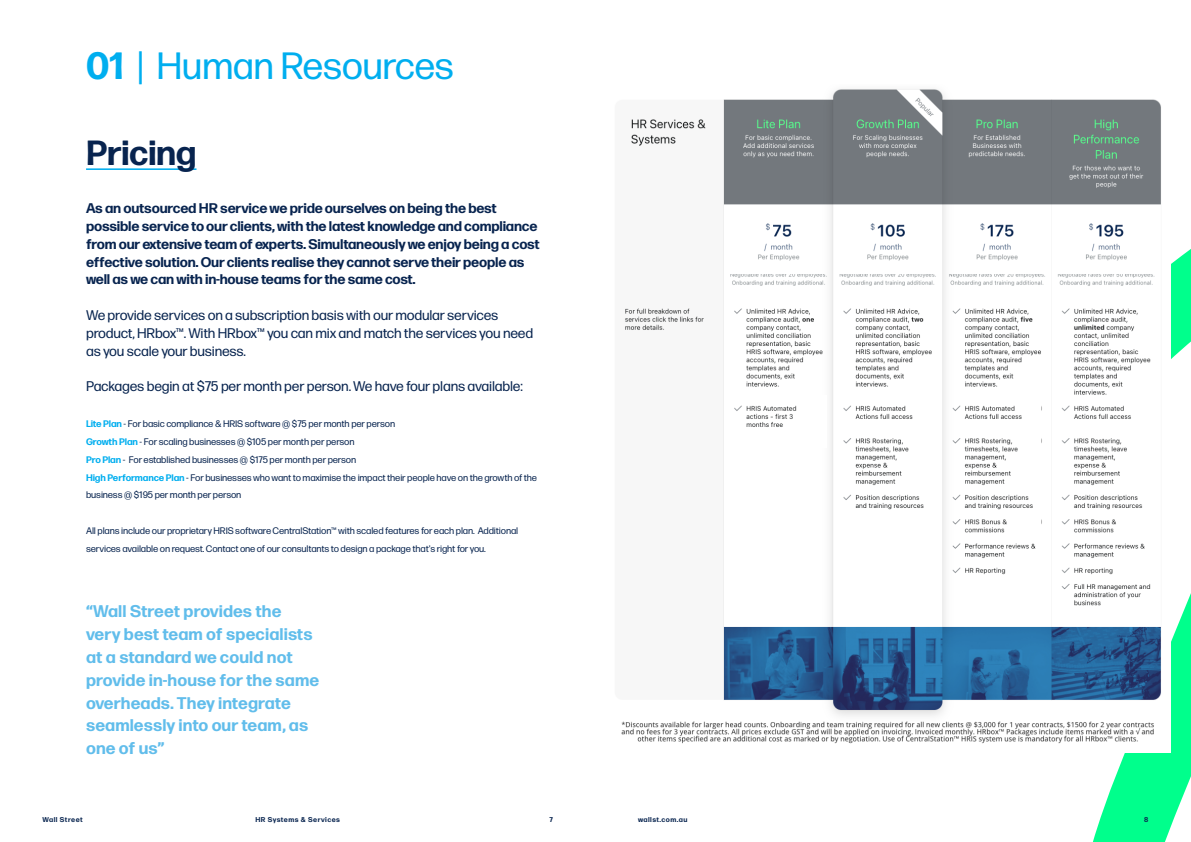
<style>
.page{position:relative;width:1191px;height:842px;background:#fff}
.page>*{position:absolute;margin:0;border:0;box-sizing:border-box;transform-origin:0 0}
._01_SmallHeadline{font:38px "Forma DJR Micro";letter-spacing:-.015em;color:#00aeef}
._01_SmallHeadline-2{font:700 34.9px "Forma DJR Micro";letter-spacing:-.015em;color:#08244f}
._05_Quote{font:700 16.9px/22.8px "Forma DJR Micro";letter-spacing:.005em;color:#61bdeb}
._02_IntroPara{font:700 14px/17.8px "Forma DJR Micro";letter-spacing:-.015em;color:#08244f}
._02_IntroPara-2{font:14px/17.8px "Forma DJR Micro";letter-spacing:-.015em;color:#08244f}
._02_IntroPara-3{font:9.5px/17.8px "Forma DJR Micro";letter-spacing:-.015em;color:#08244f}
._01_SmallHeadline-3{font:700 7px "Forma DJR Micro";letter-spacing:.065em;color:#08244f}
.s1{font-weight:700}
.s2{font-weight:700;color:#00aeef}
</style>
<div class="page">
<svg style="left:1093px;top:249px;width:98px;height:593px;fill:#00ff8c"></svg>
<img style="left:621px;top:273px;width:550px;height:479px">
<hr style="left:86px;top:168px;width:110px;height:2px;background:#00aeef">
<div style="left:815px;top:395px;width:11px;height:52px;background:#fff"></div>
<div style="left:925px;top:395px;width:11px;height:52px;background:#fff"></div>
<div style="left:1030px;top:395px;width:10px;height:52px;background:#fff"></div>
<div style="left:1143px;top:395px;width:10px;height:52px;background:#fff"></div>
<div style="left:1143px;top:517px;width:10px;height:18px;background:#fff"></div>
<div style="left:1030px;top:517px;width:10px;height:18px;background:#fff"></div>
<img style="left:631px;top:89px;width:540px;height:184px">
<p class="_01_SmallHeadline" style="left:86px;top:42px;width:369px"><span class="s1">01</span> | Human Resources</p>
<p class="_01_SmallHeadline-2" style="left:86px;top:130px;width:112px">Pricing</p>
<p class="_02_IntroPara" style="left:86px;top:199px;width:455px">As an outsourced HR service we pride ourselves on being the best possible service to our clients, with the latest knowledge and compliance from our extensive team of experts. Simultaneously we enjoy being a cost effective solution. Our clients realise they cannot serve their people as well as we can with in-house teams for the same cost.</p>
<p class="_02_IntroPara-2" style="left:86px;top:306px;width:449px">We provide services on a subscription basis with our modular services product, HRbox™. With HRbox™ you can mix and match the services you need as you scale your business.</p>
<p class="_02_IntroPara-2" style="left:86px;top:377px;width:438px">Packages begin at $75 per month per person. We have four plans available:</p>
<p class="_02_IntroPara-3" style="left:86px;top:414px;width:311px"><span class="s2">Lite Plan</span> - For basic compliance &amp; HRIS software @ $75 per month per person</p>
<p class="_02_IntroPara-3" style="left:86px;top:432px;width:270px"><span class="s2">Growth Plan</span> - For scaling businesses @ $105 per month per person</p>
<p class="_02_IntroPara-3" style="left:86px;top:450px;width:272px"><span class="s2">Pro Plan</span> - For established businesses @ $175 per month per person</p>
<p class="_02_IntroPara-3" style="left:86px;top:468px;width:452px"><span class="s2">High Performance Plan</span> - For businesses who want to maximise the impact their people have on the growth of the business @ $195 per month per person</p>
<p class="_02_IntroPara-3" style="left:86px;top:521px;width:434px">All plans include our proprietary HRIS software CentralStation™ with scaled features for each plan. Additional services available on request. Contact one of our consultants to design a package that's right for you.</p>
<p class="_05_Quote" style="left:86px;top:599px;width:235px">“Wall Street provides the very best team of specialists at a standard we could not provide in-house for the same overheads. They integrate seamlessly into our team, as one of us”</p>
<p class="_01_SmallHeadline-3" style="left:43px;top:814px;width:42px">Wall Street</p>
<p class="_01_SmallHeadline-3" style="left:255px;top:814px;width:86px">HR Systems &amp; Services</p>
<p class="_01_SmallHeadline-3" style="left:549px;top:814px;width:5px">7</p>
<p class="_01_SmallHeadline-3" style="left:638px;top:814px;width:51px">wallst.com.au</p>
<p class="_01_SmallHeadline-3" style="left:1144px;top:814px;width:6px">8</p>
</div>
